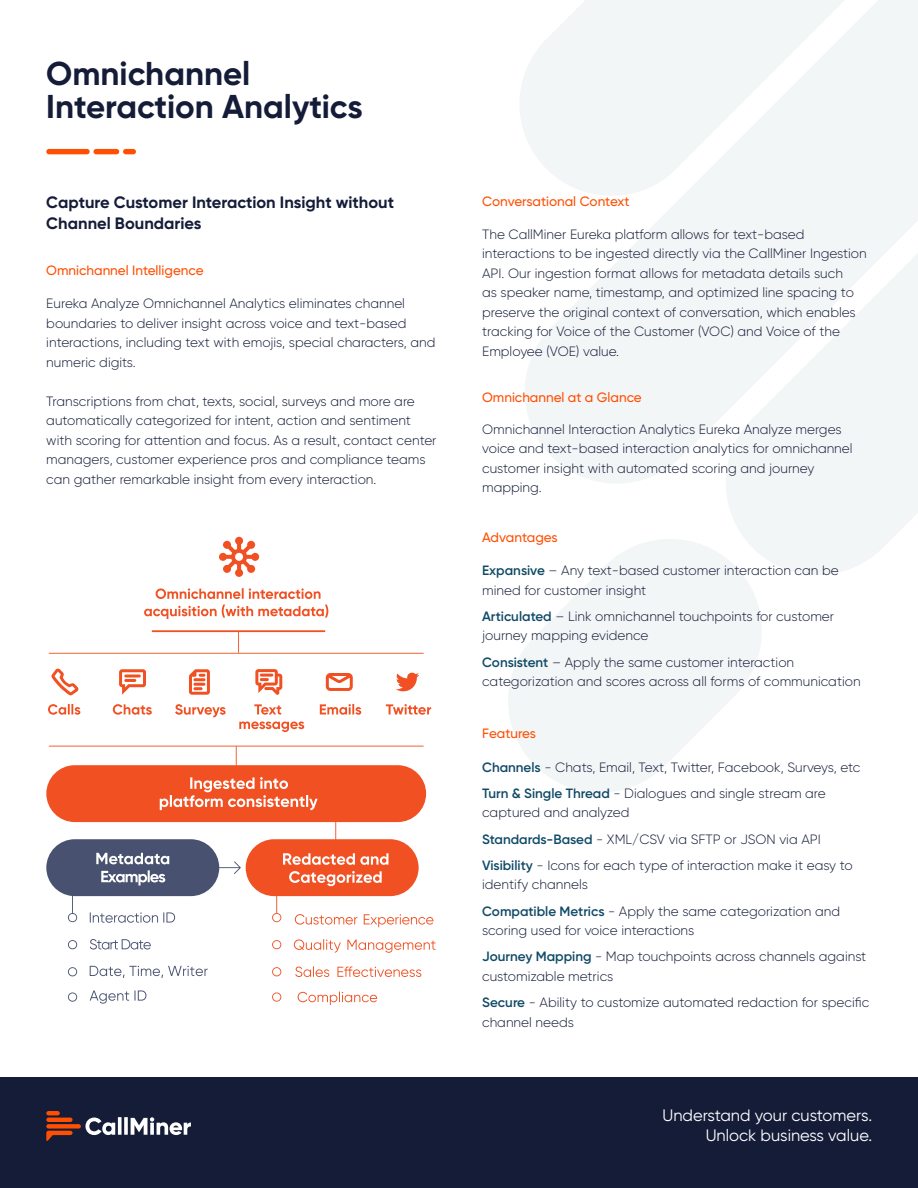
<style>
.page{position:relative;width:918px;height:1188px;background:#fff}
.page>*{position:absolute;margin:0;border:0;box-sizing:border-box;transform-origin:0 0}
.t1{font:700 33px/33px "Gilroy";color:#141c38}
.t2{font:700 16.5px/21px "Gilroy";color:#141c38}
.t3{font:16.5px "Gilroy";color:#fff}
.t4{font:300 13.5px/19.5px "Gilroy";color:#141c38}
.t5{font:500 13.5px "Gilroy";color:#ff4f03}
.s1{font-weight:600;color:#104a67}
</style>
<div class="page">
<svg style="left:508px;top:0;width:410px;height:792px"></svg>
<svg style="left:46px;top:149px;width:90px;height:5px"></svg>
<div style="left:0;top:1077px;width:918px;height:111px;background:#141c38"></div>
<svg style="left:46px;top:1111px;width:145px;height:30px"></svg>
<svg style="left:48px;top:537px;width:388px;height:468px"></svg>
<svg style="left:46px;top:777px;width:342px;height:227px"></svg>
<p class="t1" style="left:46px;top:57px;width:318px">Omnichannel<br>Interaction Analytics</p>
<p class="t2" style="left:46px;top:192px;width:349px">Capture Customer Interaction Insight without<br>Channel Boundaries</p>
<p class="t5" style="left:46px;top:262px;width:159px">Omnichannel Intelligence</p>
<p class="t4" style="left:46px;top:294px;width:391px">Eureka Analyze Omnichannel Analytics eliminates channel boundaries to deliver insight across voice and text-based interactions, including text with emojis, special characters, and numeric digits.</p>
<p class="t4" style="left:46px;top:391px;width:392px">Transcriptions from chat, texts, social, surveys and more are automatically categorized for intent, action and sentiment with scoring for attention and focus. As a result, contact center managers, customer experience pros and compliance teams can gather remarkable insight from every interaction.</p>
<p class="t5" style="left:482px;top:193px;width:149px">Conversational Context</p>
<p class="t4" style="left:482px;top:224px;width:386px">The CallMiner Eureka platform allows for text-based interactions to be ingested directly via the CallMiner Ingestion API. Our ingestion format allows for metadata details such<br>as speaker name, timestamp, and optimized line spacing to preserve the original context of conversation, which enables tracking for Voice of the Customer (VOC) and Voice of the Employee (VOE) value.</p>
<p class="t5" style="left:482px;top:389px;width:161px">Omnichannel at a Glance</p>
<p class="t4" style="left:482px;top:419px;width:372px">Omnichannel Interaction Analytics Eureka Analyze merges voice and text-based interaction analytics for omnichannel customer insight with automated scoring and journey mapping.</p>
<p class="t5" style="left:482px;top:529px;width:77px">Advantages</p>
<p class="t4" style="left:482px;top:561px;width:358px"><span class="s1">Expansive</span> – Any text-based customer interaction can be mined for customer insight</p>
<p class="t4" style="left:482px;top:606px;width:354px"><span class="s1">Articulated</span> – Link omnichannel touchpoints for customer journey mapping evidence</p>
<p class="t4" style="left:482px;top:652px;width:380px"><span class="s1">Consistent</span> – Apply the same customer interaction categorization and scores across all forms of communication</p>
<p class="t5" style="left:482px;top:725px;width:55px">Features</p>
<p class="t4" style="left:482px;top:757px;width:380px"><span class="s1">Channels</span> - Chats, Email, Text, Twitter, Facebook, Surveys, etc</p>
<p class="t4" style="left:482px;top:783px;width:345px"><span class="s1">Turn &amp; Single Thread</span> - Dialogues and single stream are captured and analyzed</p>
<p class="t4" style="left:482px;top:829px;width:340px"><span class="s1">Standards-Based</span> - XML/CSV via SFTP or JSON via API</p>
<p class="t4" style="left:482px;top:855px;width:372px"><span class="s1">Visibility</span> - Icons for each type of interaction make it easy to identify channels</p>
<p class="t4" style="left:482px;top:901px;width:360px"><span class="s1">Compatible Metrics</span> - Apply the same categorization and scoring used for voice interactions</p>
<p class="t4" style="left:482px;top:947px;width:386px"><span class="s1">Journey Mapping</span> - Map touchpoints across channels against customizable metrics</p>
<p class="t4" style="left:482px;top:993px;width:389px"><span class="s1">Secure</span> - Ability to customize automated redaction for specific channel needs</p>
<p class="t3" style="left:663px;top:1105px;width:211px">Understand your customers.</p>
<p class="t3" style="left:706px;top:1125px;width:168px">Unlock business value.</p>
</div>
